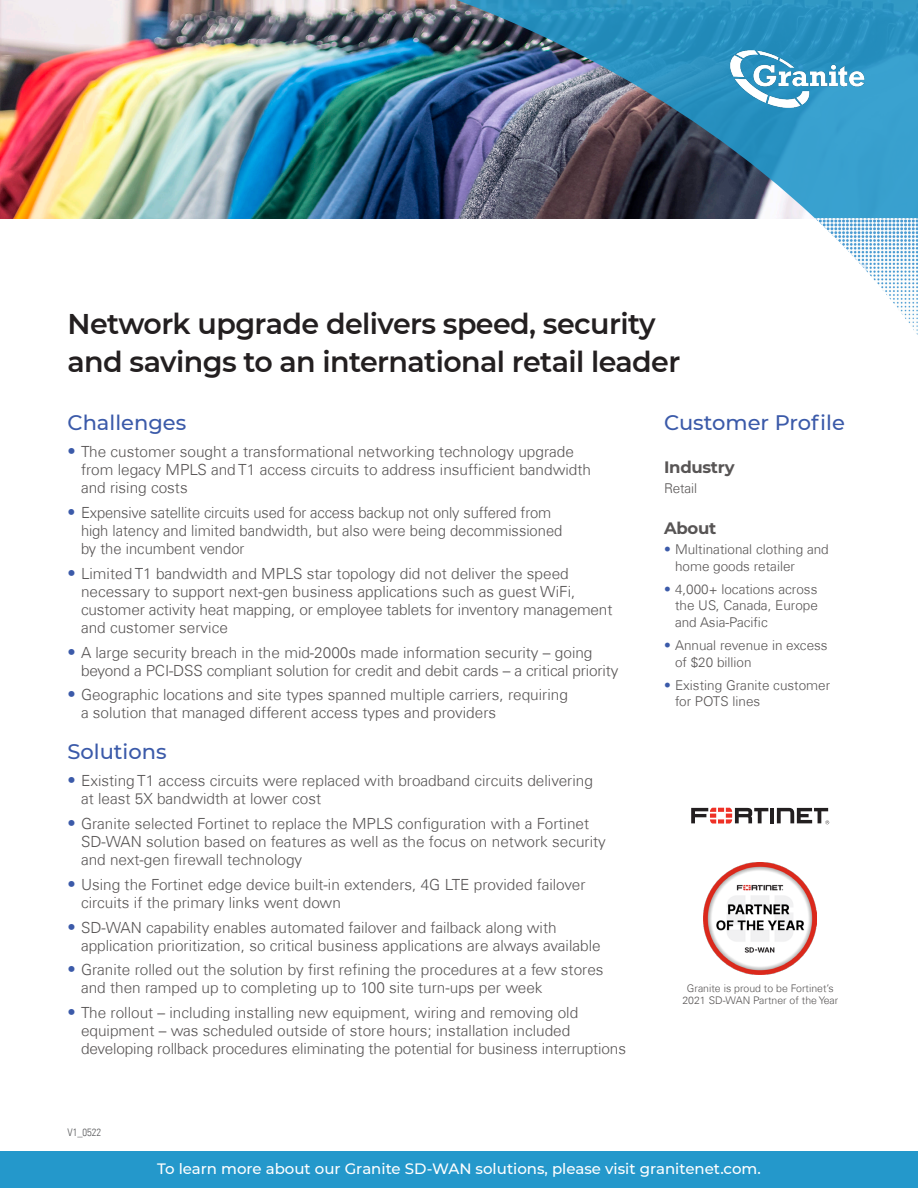
<style>
.page{position:relative;width:918px;height:1188px;background:#fff}
.page>*{position:absolute;margin:0;border:0;box-sizing:border-box;transform-origin:0 0}
.Headline{font:600 28.5px/37.5px "Montserrat";letter-spacing:-.02em;color:#231f20}
.Subhead{font:500 21px "Montserrat";color:#3b5aa9}
.Side_Subhead{font:700 16.5px "Montserrat";letter-spacing:-.02em;color:#585555}
.t1{font:300 15.3px/18px "Univers Com 45";color:#575454}
.t2{font:300 15.3px/18px "Univers Com 45";color:#575454;scale:.96 1}
.CTA_Callout{font:500 15px "Montserrat";color:#fff}
.Side_Copy{font:300 13.5px/16.5px "Univers Com 45";color:#575454}
.t3{font:300 10.5px/12px "Univers Com 45";color:#575454;text-align:center}
.t4{font:10.5px "Univers Com 47 Light Cond";color:#58595b}
.s1{font-size:16.5px;color:#3b5aa9}
.s2{color:#3b5aa9}
</style>
<div class="page">
<div style="left:0;top:1152px;width:918px;height:36px;background:#2498cb"></div>
<img style="left:0;top:0;width:427px;height:218px">
<hr style="left:770px;top:808px;width:4px;height:15px;background:#231f20">
<svg style="left:691px;top:808px;width:77px;height:16px"></svg>
<svg style="left:777px;top:808px;width:52px;height:16px"></svg>
<img style="left:704px;top:862px;width:112px;height:113px">
<img style="left:427px;top:0;width:491px;height:218px">
<img style="left:815px;top:218px;width:103px;height:117px">
<img style="left:728px;top:48px;width:139px;height:63px">
<p class="Headline" style="left:68px;top:304px;width:614px">Network upgrade delivers speed, security and savings to an international retail leader</p>
<p class="Subhead" style="left:68px;top:408px;width:120px">Challenges</p>
<p class="t1" style="left:81px;top:443px;width:512px;text-indent:-14px"><span class="s1">•</span> The customer sought a transformational networking technology upgrade from legacy MPLS and T1 access circuits to address insufficient bandwidth and rising costs</p>
<p class="t2" style="left:81px;top:504px;width:503px;text-indent:-14px"><span class="s1">•</span> Expensive satellite circuits used for access backup not only suffered from high latency and limited bandwidth, but also were being decommissioned by the incumbent vendor</p>
<p class="t1" style="left:81px;top:564px;width:533px;text-indent:-14px"><span class="s1">•</span> Limited T1 bandwidth and MPLS star topology did not deliver the speed necessary to support next-gen business applications such as guest WiFi, customer activity heat mapping, or employee tablets for inventory management and customer service</p>
<p class="t1" style="left:81px;top:643px;width:539px;text-indent:-14px"><span class="s1">•</span> A large security breach in the mid-2000s made information security – going beyond a PCI-DSS compliant solution for credit and debit cards – a critical priority</p>
<p class="t1" style="left:81px;top:686px;width:488px;text-indent:-14px"><span class="s1">•</span> Geographic locations and site types spanned multiple carriers, requiring a solution that managed different access types and providers</p>
<p class="Subhead" style="left:68px;top:737px;width:101px">Solutions</p>
<p class="t1" style="left:81px;top:772px;width:513px;text-indent:-14px"><span class="s1">•</span> Existing T1 access circuits were replaced with broadband circuits delivering at least 5X bandwidth at lower cost</p>
<p class="t1" style="left:81px;top:815px;width:526px;text-indent:-14px"><span class="s1">•</span> Granite selected Fortinet to replace the MPLS configuration with a Fortinet<br>SD-WAN solution based on features as well as the focus on network security and next-gen firewall technology</p>
<p class="t1" style="left:81px;top:875px;width:506px;text-indent:-14px"><span class="s1">•</span> Using the Fortinet edge device built-in extenders, 4G LTE provided failover circuits if the primary links went down</p>
<p class="t1" style="left:81px;top:918px;width:521px;text-indent:-14px"><span class="s1">•</span> SD-WAN capability enables automated failover and failback along with application prioritization, so critical business applications are always available</p>
<p class="t1" style="left:81px;top:961px;width:524px;text-indent:-14px"><span class="s1">•</span> Granite rolled out the solution by first refining the procedures at a few stores and then ramped up to completing up to 100 site turn-ups per week</p>
<p class="t1" style="left:81px;top:1004px;width:547px;text-indent:-14px"><span class="s1">•</span> The rollout – including installing new equipment, wiring and removing old equipment – was scheduled outside of store hours; installation included developing rollback procedures eliminating the potential for business interruptions</p>
<p class="t4" style="left:68px;top:1126px;width:35px">V1_0522</p>
<p class="Subhead" style="left:664px;top:408px;width:182px">Customer Profile</p>
<p class="Side_Subhead" style="left:664px;top:456px;width:72px">Industry</p>
<p class="Side_Copy" style="left:664px;top:480px;width:34px">Retail</p>
<p class="Side_Subhead" style="left:664px;top:517px;width:54px">About</p>
<p class="Side_Copy" style="left:675px;top:541px;width:155px;text-indent:-11px"><span class="s2">•</span> Multinational clothing and home goods retailer</p>
<p class="Side_Copy" style="left:675px;top:581px;width:144px;text-align:justify;text-indent:-11px"><span class="s2">•</span> 4,000+ locations across the US, Canada, Europe and Asia-Pacific</p>
<p class="Side_Copy" style="left:675px;top:637px;width:154px;text-indent:-11px"><span class="s2">•</span> Annual revenue in excess of $20 billion</p>
<p class="Side_Copy" style="left:675px;top:677px;width:157px;text-indent:-11px"><span class="s2">•</span> Existing Granite customer for POTS lines</p>
<p class="t3" style="left:682px;top:982px;width:157px">Granite is proud to be Fortinet’s<br>2021 SD-WAN Partner of the Year</p>
<p class="CTA_Callout" style="left:157px;top:1159px;width:605px">To learn more about our Granite SD-WAN solutions, please visit granitenet.com.</p>
</div>
